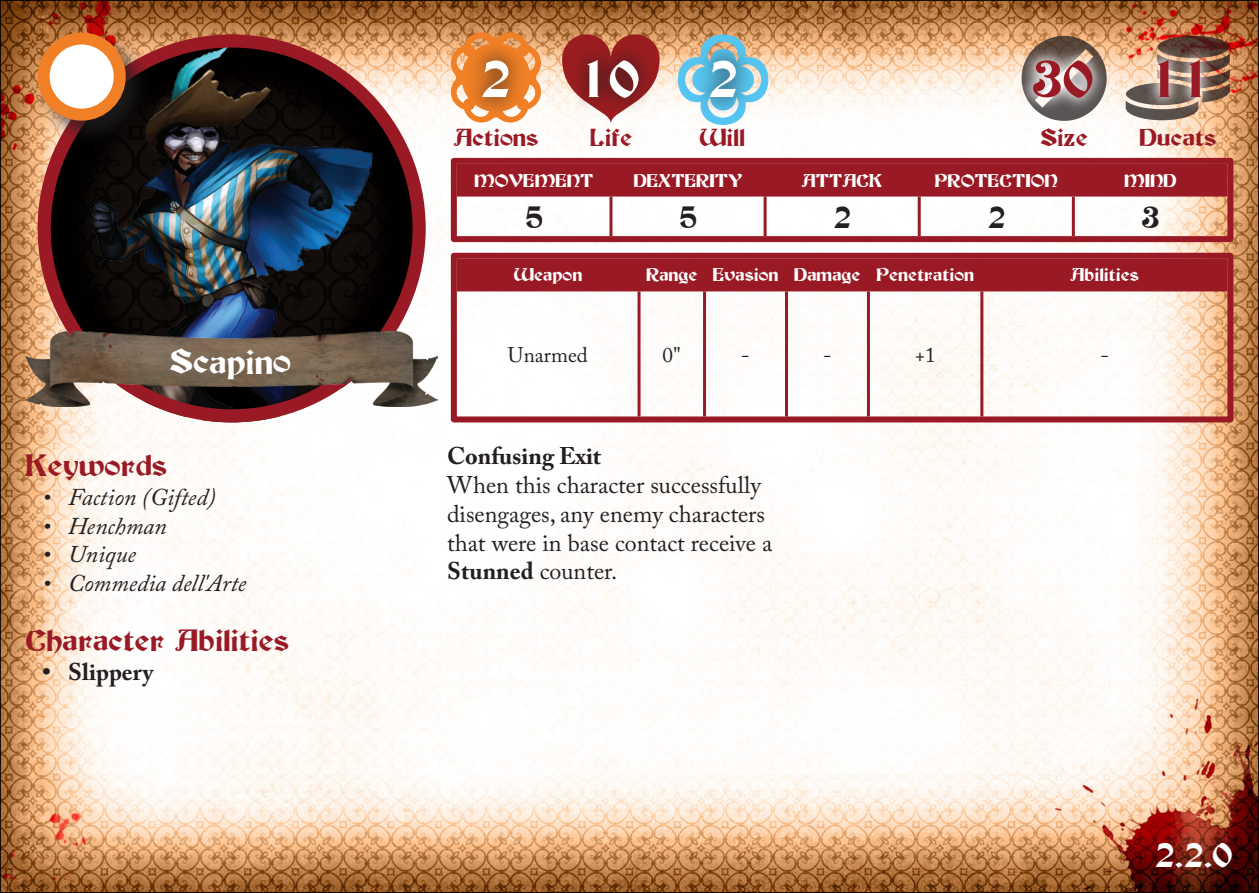
<style>
.page{position:relative;width:1259px;height:893px;background:#fff}
.page>*{position:absolute;margin:0;border:0;box-sizing:border-box;transform-origin:0 0}
.White_Points{font:51px "Buckingham";color:#fff}
.Red_Points{font:51px "Buckingham";color:#991a25}
.Character_Title{font:33.6px "Buckingham";color:#fff}
.Subsection_Headings{font:30px "Buckingham";color:#991a25}
.Stat_Numbers{font:30px "Buckingham";color:#231f20}
.t1{font:24px/28.8px "Adobe Caslon Pro";color:#231f20}
.t2{font:italic 24px "Adobe Caslon Pro";color:#231f20}
.t3{font:24px "Buckingham";color:#991a25}
.Bold_Headings{font:700 24px "Adobe Caslon Pro";color:#231f20}
.Weapon_Text{font:21px "Adobe Caslon Pro";color:#231f20}
.Subsection_Headings-2{font:18px "Buckingham";color:#fff}
.s1{font-weight:700}
</style>
<div class="page">
<div style="left:0;top:0;width:1259px;height:893px;background:#231f20;opacity:.75"></div>
<img style="left:47px;top:44px;width:369px;height:369px">
<h2 class="Character_Title" style="left:209px;top:341px;width:47px">api</h2>
<p class="Subsection_Headings" style="left:26px;top:446px;width:143px">Keywords</p>
<p class="t2" style="left:43px;top:482px;width:175px">• Faction (Gifted)</p>
<p class="t2" style="left:43px;top:511px;width:126px">• Henchman</p>
<p class="t2" style="left:43px;top:540px;width:95px">• Unique</p>
<p class="t2" style="left:43px;top:569px;width:205px">• Commedia dell'Arte</p>
<p class="Subsection_Headings" style="left:26px;top:622px;width:265px">Character Abilities</p>
<p class="Bold_Headings" style="left:43px;top:658px;width:112px">• Slippery</p>
<p class="White_Points" style="left:479px;top:47px;width:33px">2</p>
<p class="White_Points" style="left:577px;top:47px;width:64px">10</p>
<p class="White_Points" style="left:707px;top:47px;width:33px">2</p>
<p class="Red_Points" style="left:1031px;top:47px;width:64px">30</p>
<p class="Red_Points" style="left:1148px;top:47px;width:64px">11</p>
<p class="t3" style="left:454px;top:123px;width:86px">Actions</p>
<p class="t3" style="left:590px;top:123px;width:44px">Life</p>
<p class="t3" style="left:699px;top:123px;width:47px">Will</p>
<p class="t3" style="left:1040px;top:123px;width:49px">Size</p>
<p class="t3" style="left:1139px;top:123px;width:78px">Ducats</p>
<p class="Subsection_Headings-2" style="left:474px;top:169px;width:121px">MOVEMENT</p>
<p class="Subsection_Headings-2" style="left:634px;top:169px;width:110px">DEXTERITY</p>
<p class="Subsection_Headings-2" style="left:802px;top:169px;width:82px">ATTACK</p>
<p class="Subsection_Headings-2" style="left:934px;top:169px;width:124px">PROTECTION</p>
<p class="Subsection_Headings-2" style="left:1124px;top:169px;width:54px">MIND</p>
<p class="Stat_Numbers" style="left:525px;top:199px;width:20px">5</p>
<p class="Stat_Numbers" style="left:679px;top:199px;width:20px">5</p>
<p class="Stat_Numbers" style="left:833px;top:199px;width:20px">2</p>
<p class="Stat_Numbers" style="left:987px;top:199px;width:20px">2</p>
<p class="Stat_Numbers" style="left:1141px;top:199px;width:20px">3</p>
<p class="Subsection_Headings-2" style="left:514px;top:264px;width:70px">Weapon</p>
<p class="Subsection_Headings-2" style="left:646px;top:264px;width:53px">Range</p>
<p class="Subsection_Headings-2" style="left:713px;top:264px;width:67px">Evasion</p>
<p class="Subsection_Headings-2" style="left:794px;top:264px;width:68px">Damage</p>
<p class="Subsection_Headings-2" style="left:876px;top:264px;width:99px">Penetration</p>
<p class="Subsection_Headings-2" style="left:1070px;top:264px;width:70px">Abilities</p>
<p class="Weapon_Text" style="left:508px;top:342px;width:81px">Unarmed</p>
<p class="Weapon_Text" style="left:662px;top:342px;width:20px">0"</p>
<p class="Weapon_Text" style="left:741px;top:342px;width:10px">-</p>
<p class="Weapon_Text" style="left:823px;top:342px;width:10px">-</p>
<p class="Weapon_Text" style="left:914px;top:342px;width:22px">+1</p>
<p class="Weapon_Text" style="left:1100px;top:342px;width:10px">-</p>
<p class="Bold_Headings" style="left:447px;top:442px;width:155px">Confusing Exit</p>
<p class="t1" style="left:447px;top:470px;width:327px">When this character successfully disengages, any enemy characters that were in base contact receive a<br><span class="s1">Stunned</span> counter.</p>
<p class="Character_Title" style="left:1154px;top:834px;width:80px">2.2.0</p>
</div>
